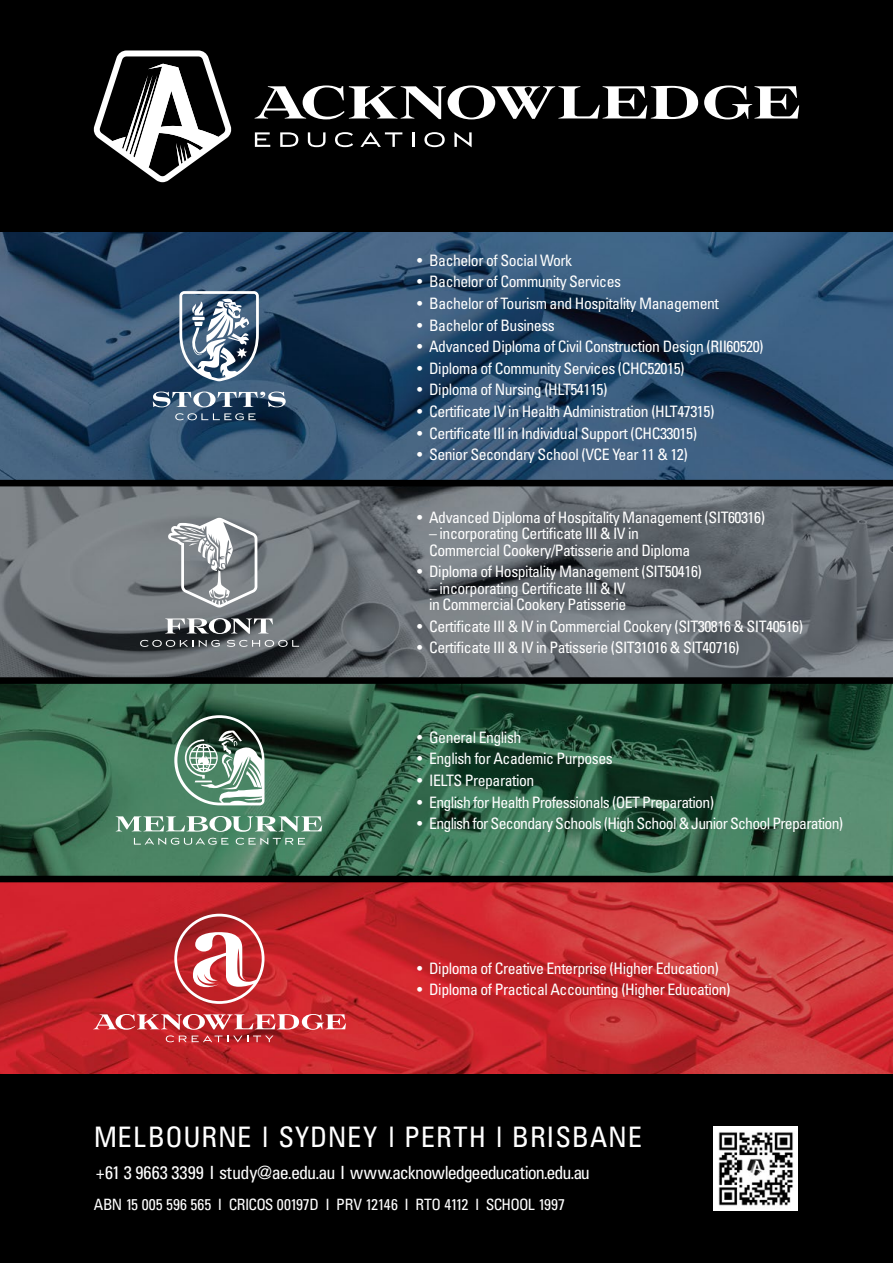
<style>
.page{position:relative;width:893px;height:1263px;background:#000}
.page>*{position:absolute;margin:0;border:0;box-sizing:border-box;transform-origin:0 0}
.t1{font:condensed 28.2px "Univers";letter-spacing:.03em;color:#fff}
.t2{font:condensed 18.15px "Univers";letter-spacing:-.05em;color:#fff}
.t3{font:condensed 15.75px/16.5px "Univers";letter-spacing:-.03em;color:#fff}
.t4{font:condensed 15.6px "Univers";letter-spacing:-.03em;color:#fff}
</style>
<div class="page">
<img style="left:0;top:233px;width:893px;height:841px">
<svg style="left:153px;top:392px;width:133px;height:15px;background:#768a9d"></svg>
<svg style="left:175px;top:413px;width:81px;height:7px"></svg>
<svg style="left:179px;top:291px;width:80px;height:90px;background:#768a9d"></svg>
<svg style="left:165px;top:618px;width:108px;height:16px;background:#86888b"></svg>
<svg style="left:140px;top:640px;width:80px;height:7px"></svg>
<svg style="left:227px;top:640px;width:72px;height:7px"></svg>
<svg style="left:168px;top:518px;width:89px;height:89px;background:#989ca0"></svg>
<svg style="left:134px;top:838px;width:95px;height:7px"></svg>
<svg style="left:236px;top:838px;width:69px;height:7px"></svg>
<svg style="left:116px;top:816px;width:206px;height:16px;background:#8eb29e"></svg>
<svg style="left:174px;top:715px;width:90px;height:90px;background:#749382"></svg>
<svg style="left:93px;top:1014px;width:253px;height:28px;background:#ce5559"></svg>
<svg style="left:174px;top:914px;width:90px;height:90px;background:#cc6064"></svg>
<div style="left:0;top:480px;width:893px;height:6px;background:#000"></div>
<div style="left:0;top:876px;width:893px;height:6px;background:#000"></div>
<div style="left:0;top:677px;width:893px;height:7px;background:#000"></div>
<img style="left:714px;top:1126px;width:84px;height:84px">
<svg style="left:255px;top:132px;width:15px;height:15px"></svg>
<svg style="left:280px;top:132px;width:18px;height:15px"></svg>
<svg style="left:308px;top:132px;width:17px;height:15px"></svg>
<svg style="left:335px;top:132px;width:18px;height:15px"></svg>
<svg style="left:360px;top:132px;width:42px;height:15px"></svg>
<svg style="left:412px;top:132px;width:2px;height:15px"></svg>
<svg style="left:424px;top:132px;width:21px;height:15px"></svg>
<svg style="left:454px;top:132px;width:18px;height:15px"></svg>
<svg style="left:255px;top:85px;width:443px;height:34px"></svg>
<svg style="left:704px;top:85px;width:95px;height:34px"></svg>
<svg style="left:93px;top:50px;width:139px;height:132px"></svg>
<p class="t3" style="left:417px;top:252px;width:157px">• Bachelor of Social Work</p>
<p class="t3" style="left:417px;top:273px;width:205px">• Bachelor of Community Services</p>
<p class="t3" style="left:417px;top:295px;width:303px">• Bachelor of Tourism and Hospitality Management</p>
<p class="t3" style="left:417px;top:316px;width:139px">• Bachelor of Business</p>
<p class="t3" style="left:417px;top:338px;width:348px">• Advanced Diploma of Civil Construction Design (RII60520)</p>
<p class="t3" style="left:417px;top:360px;width:269px">• Diploma of Community Services (CHC52015)</p>
<p class="t3" style="left:417px;top:381px;width:192px">• Diploma of Nursing (HLT54115)</p>
<p class="t3" style="left:417px;top:403px;width:299px">• Certificate IV in Health Administration (HLT47315)</p>
<p class="t3" style="left:417px;top:424px;width:281px">• Certificate III in Individual Support (CHC33015)</p>
<p class="t3" style="left:417px;top:446px;width:272px">• Senior Secondary School (VCE Year 11 &amp; 12)</p>
<p class="t3" style="left:417px;top:508px;width:349px">• Advanced Diploma of Hospitality Management (SIT60316)</p>
<p class="t3" style="left:429px;top:525px;width:263px">– incorporating Certificate III &amp; IV in<br>Commercial Cookery/Patisserie and Diploma</p>
<p class="t3" style="left:417px;top:563px;width:286px">• Diploma of Hospitality Management (SIT50416)</p>
<p class="t3" style="left:429px;top:580px;width:199px">– incorporating Certificate III &amp; IV in Commercial Cookery Patisserie</p>
<p class="t3" style="left:417px;top:618px;width:388px">• Certificate III &amp; IV in Commercial Cookery (SIT30816 &amp; SIT40516)</p>
<p class="t3" style="left:417px;top:639px;width:324px">• Certificate III &amp; IV in Patisserie (SIT31016 &amp; SIT40716)</p>
<p class="t3" style="left:417px;top:729px;width:106px">• General English</p>
<p class="t3" style="left:417px;top:750px;width:197px">• English for Academic Purposes</p>
<p class="t3" style="left:417px;top:772px;width:119px">• IELTS Preparation</p>
<p class="t3" style="left:417px;top:794px;width:298px">• English for Health Professionals (OET Preparation)</p>
<p class="t3" style="left:417px;top:815px;width:428px">• English for Secondary Schools (High School &amp; Junior School Preparation)</p>
<p class="t3" style="left:417px;top:960px;width:303px">• Diploma of Creative Enterprise (Higher Education)</p>
<p class="t3" style="left:417px;top:981px;width:315px">• Diploma of Practical Accounting (Higher Education)</p>
<h1 class="t1" style="left:94px;top:1119px;width:550px">MELBOURNE l SYDNEY l PERTH l BRISBANE</h1>
<p class="t2" style="left:96px;top:1161px;width:496px">+61 3 9663 3399 I study@ae.edu.au I www.acknowledgeeducation.edu.au</p>
<p class="t4" style="left:94px;top:1194px;width:473px">ABN 15 005 596 565 I CRICOS 00197D I PRV 12146 I RTO 4112 I SCHOOL 1997</p>
</div>
